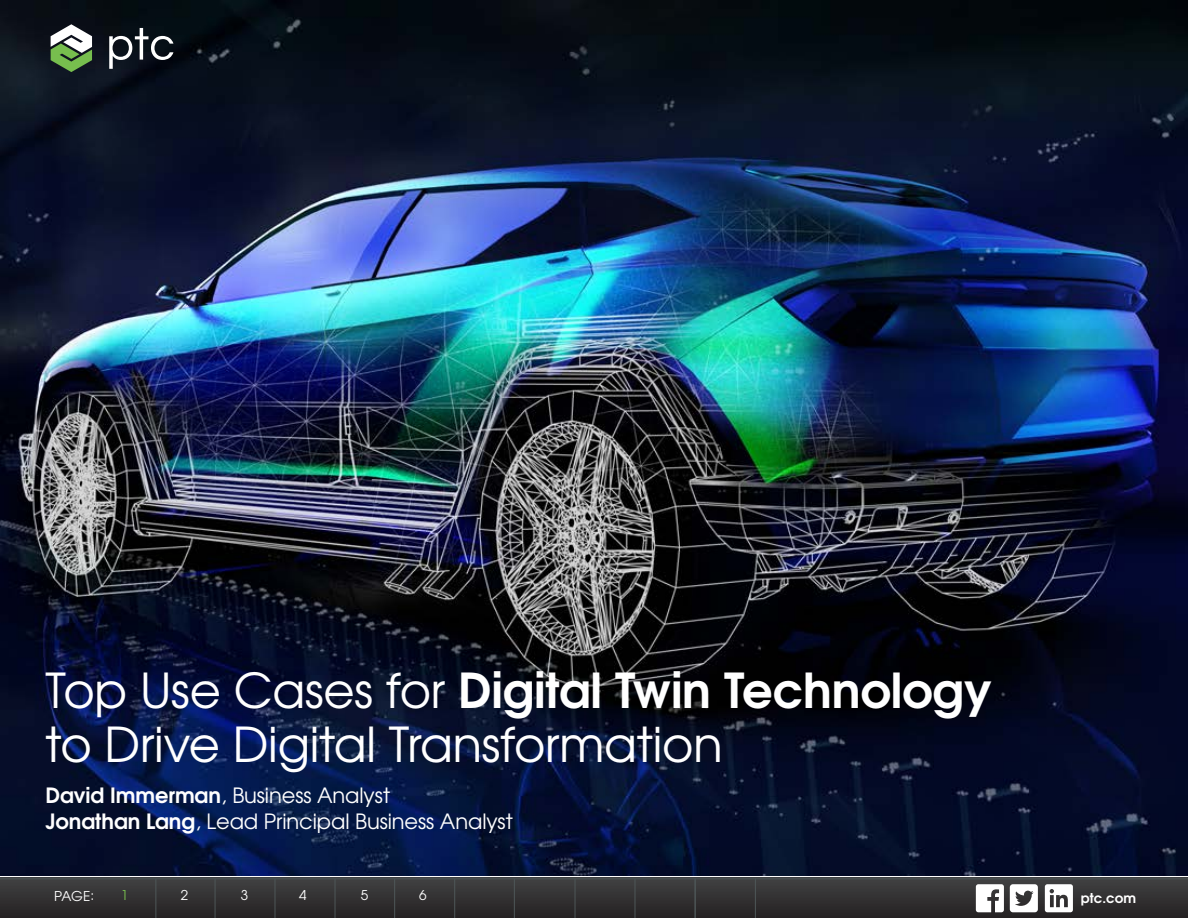
<style>
.page{position:relative;width:1188px;height:918px;background:#fff}
.page>*{position:absolute;margin:0;border:0;box-sizing:border-box;transform-origin:0 0}
._1__eBK_Title{font:700 48px "Te X Gyre Adventor";letter-spacing:-.005em;color:#fff}
._1__eBK_Title-2{font:48px "Te X Gyre Adventor";letter-spacing:-.005em;color:#fff}
._1__eBK_Title-3{font:21px "Te X Gyre Adventor";letter-spacing:-.005em;color:#fff}
.t1{font:13.5px "Te X Gyre Adventor";color:#fff}
.t2{font:700 13.5px "Te X Gyre Adventor";color:#fff}
.t3{font:13.5px "Te X Gyre Adventor";color:#77be4e}
.s1{font-weight:400}
.s2{font-weight:700}
</style>
<div class="page">
<div style="left:1px;top:878px;width:1187px;height:40px;background:linear-gradient(to bottom,#414142,#262223)"></div>
<hr style="left:156px;top:879px;width:1px;height:39px;background:#4e5758">
<hr style="left:215px;top:879px;width:1px;height:39px;background:#4e5758">
<hr style="left:275px;top:879px;width:1px;height:39px;background:#4e5758">
<hr style="left:335px;top:879px;width:1px;height:39px;background:#4e5758">
<hr style="left:394px;top:879px;width:1px;height:39px;background:#4e5758">
<hr style="left:454px;top:879px;width:1px;height:39px;background:#4e5758">
<hr style="left:514px;top:879px;width:1px;height:39px;background:#4e5758">
<hr style="left:575px;top:879px;width:1px;height:39px;background:#4e5758">
<hr style="left:635px;top:879px;width:1px;height:39px;background:#4e5758">
<hr style="left:0;top:879px;width:1188px;height:1px;background:#4e5758">
<hr style="left:695px;top:878px;width:1px;height:40px;background:#4e5758">
<hr style="left:755px;top:878px;width:1px;height:40px;background:#4e5758">
<svg style="left:976px;top:884px;width:28px;height:28px"></svg>
<svg style="left:1010px;top:884px;width:28px;height:28px"></svg>
<svg style="left:1045px;top:884px;width:28px;height:28px"></svg>
<img style="left:0;top:0;width:1188px;height:876px">
<svg style="left:51px;top:24px;width:41px;height:48px"></svg>
<svg style="left:109px;top:28px;width:64px;height:41px"></svg>
<p class="_1__eBK_Title" style="left:46px;top:648px;width:948px"><span class="s1">Top Use Cases for</span> Digital Twin Technology</p>
<p class="_1__eBK_Title-2" style="left:46px;top:706px;width:679px">to Drive Digital Transformation</p>
<p class="_1__eBK_Title-3" style="left:46px;top:779px;width:346px"><span class="s2">David Immerman</span>, Business Analyst</p>
<p class="_1__eBK_Title-3" style="left:46px;top:804px;width:469px"><span class="s2">Jonathan Lang</span>, Lead Principal Business Analyst</p>
<p class="t1" style="left:54px;top:886px;width:42px">PAGE:</p>
<p class="t3" style="left:121px;top:884px;width:9px">1</p>
<p class="t1" style="left:181px;top:884px;width:9px">2</p>
<p class="t1" style="left:241px;top:884px;width:9px">3</p>
<p class="t1" style="left:299px;top:884px;width:9px">4</p>
<p class="t1" style="left:361px;top:884px;width:9px">5</p>
<p class="t1" style="left:419px;top:884px;width:9px">6</p>
<p class="t2" style="left:1081px;top:886px;width:57px">ptc.com</p>
</div>
